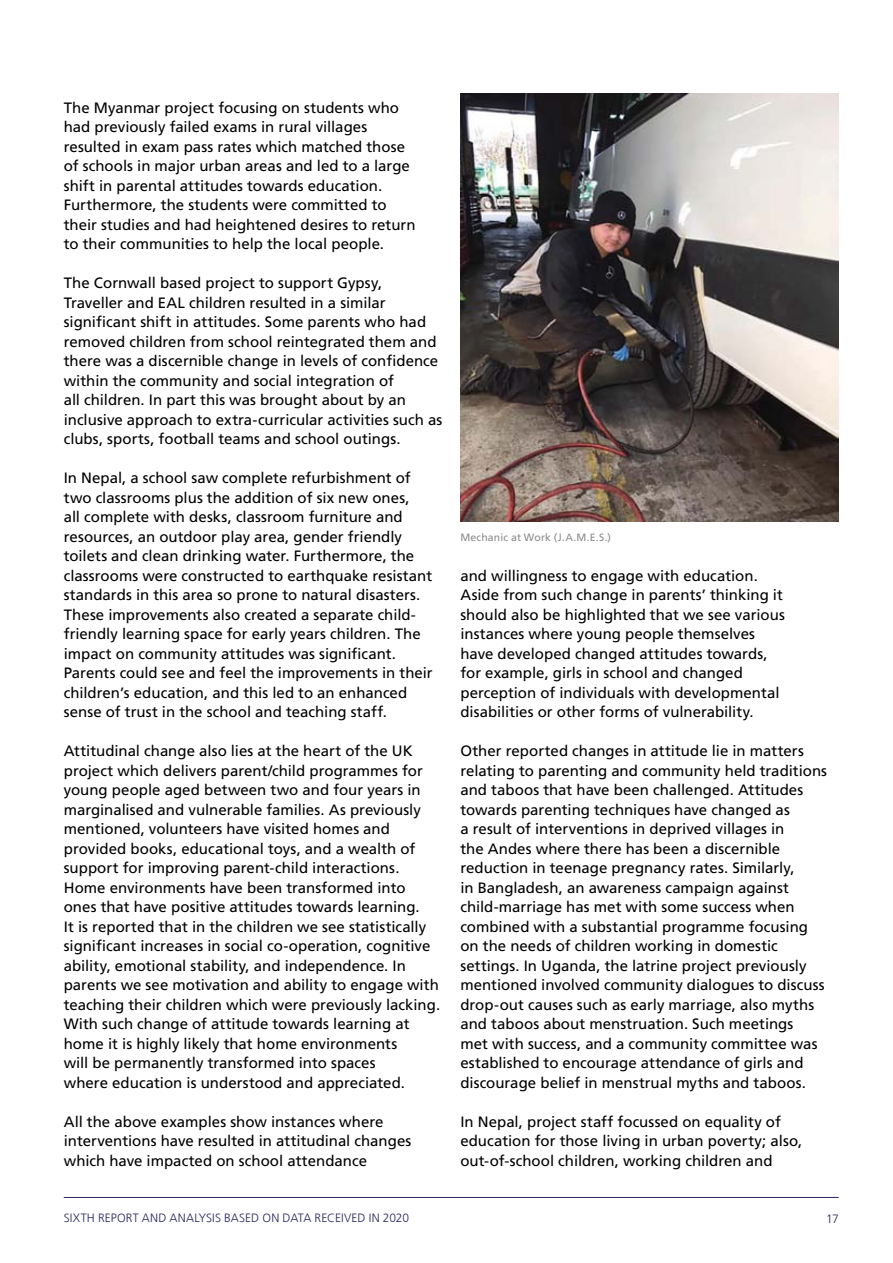
<style>
.page{position:relative;width:893px;height:1263px;background:#fff}
.page>*{position:absolute;margin:0;border:0;box-sizing:border-box;transform-origin:0 0}
.t1{font:15px/19.5px "Frutiger LT Com";color:#000}
.t2{font:300 12px "Frutiger LT Com";letter-spacing:.005em;color:#27255e}
.t3{font:10.5px "Frutiger LT Com";letter-spacing:.015em;color:#8b8b8c}
</style>
<div class="page">
<hr style="left:64px;top:1197px;width:775px;height:1px;background:#27255e">
<img style="left:460px;top:93px;width:379px;height:428px">
<p class="t1" style="left:64px;top:98px;width:353px">The Myanmar project focusing on students who had previously failed exams in rural villages resulted in exam pass rates which matched those of schools in major urban areas and led to a large shift in parental attitudes towards education.<br>Furthermore, the students were committed to their studies and had heightened desires to return to their communities to help the local people.</p>
<p class="t1" style="left:64px;top:273px;width:380px">The Cornwall based project to support Gypsy, Traveller and EAL children resulted in a similar significant shift in attitudes. Some parents who had removed children from school reintegrated them and there was a discernible change in levels of confidence within the community and social integration of<br>all children. In part this was brought about by an inclusive approach to extra-curricular activities such as clubs, sports, football teams and school outings.</p>
<p class="t1" style="left:64px;top:468px;width:370px">In Nepal, a school saw complete refurbishment of two classrooms plus the addition of six new ones,<br>all complete with desks, classroom furniture and resources, an outdoor play area, gender friendly toilets and clean drinking water. Furthermore, the classrooms were constructed to earthquake resistant standards in this area so prone to natural disasters.<br>These improvements also created a separate child&shy;friendly learning space for early years children. The impact on community attitudes was significant.<br>Parents could see and feel the improvements in their children’s education, and this led to an enhanced sense of trust in the school and teaching staff.</p>
<p class="t1" style="left:64px;top:741px;width:378px">Attitudinal change also lies at the heart of the UK project which delivers parent/child programmes for young people aged between two and four years in marginalised and vulnerable families. As previously mentioned, volunteers have visited homes and provided books, educational toys, and a wealth of support for improving parent-child interactions.<br>Home environments have been transformed into ones that have positive attitudes towards learning.<br>It is reported that in the children we see statistically significant increases in social co-operation, cognitive ability, emotional stability, and independence. In parents we see motivation and ability to engage with teaching their children which were previously lacking.<br>With such change of attitude towards learning at home it is highly likely that home environments<br>will be permanently transformed into spaces<br>where education is understood and appreciated.</p>
<p class="t1" style="left:64px;top:1112px;width:349px">All the above examples show instances where interventions have resulted in attitudinal changes which have impacted on school attendance</p>
<p class="t3" style="left:460px;top:531px;width:152px">Mechanic at Work (J.A.M.E.S.)</p>
<p class="t1" style="left:460px;top:566px;width:326px">and willingness to engage with education.<br>Aside from such change in parents’ thinking it should also be highlighted that we see various instances where young people themselves have developed changed attitudes towards, for example, girls in school and changed perception of individuals with developmental disabilities or other forms of vulnerability.</p>
<p class="t1" style="left:460px;top:741px;width:368px">Other reported changes in attitude lie in matters relating to parenting and community held traditions and taboos that have been challenged. Attitudes towards parenting techniques have changed as<br>a result of interventions in deprived villages in<br>the Andes where there has been a discernible reduction in teenage pregnancy rates. Similarly,<br>in Bangladesh, an awareness campaign against child-marriage has met with some success when combined with a substantial programme focusing on the needs of children working in domestic settings. In Uganda, the latrine project previously mentioned involved community dialogues to discuss drop-out causes such as early marriage, also myths and taboos about menstruation. Such meetings<br>met with success, and a community committee was established to encourage attendance of girls and discourage belief in menstrual myths and taboos.</p>
<p class="t1" style="left:460px;top:1112px;width:343px">In Nepal, project staff focussed on equality of education for those living in urban poverty; also, out-of-school children, working children and</p>
<p class="t2" style="left:64px;top:1211px;width:347px">SIXTH REPORT AND ANALYSIS BASED ON DATA RECEIVED IN 2020</p>
<p class="t2" style="left:826px;top:1212px;width:14px">17</p>
</div>
